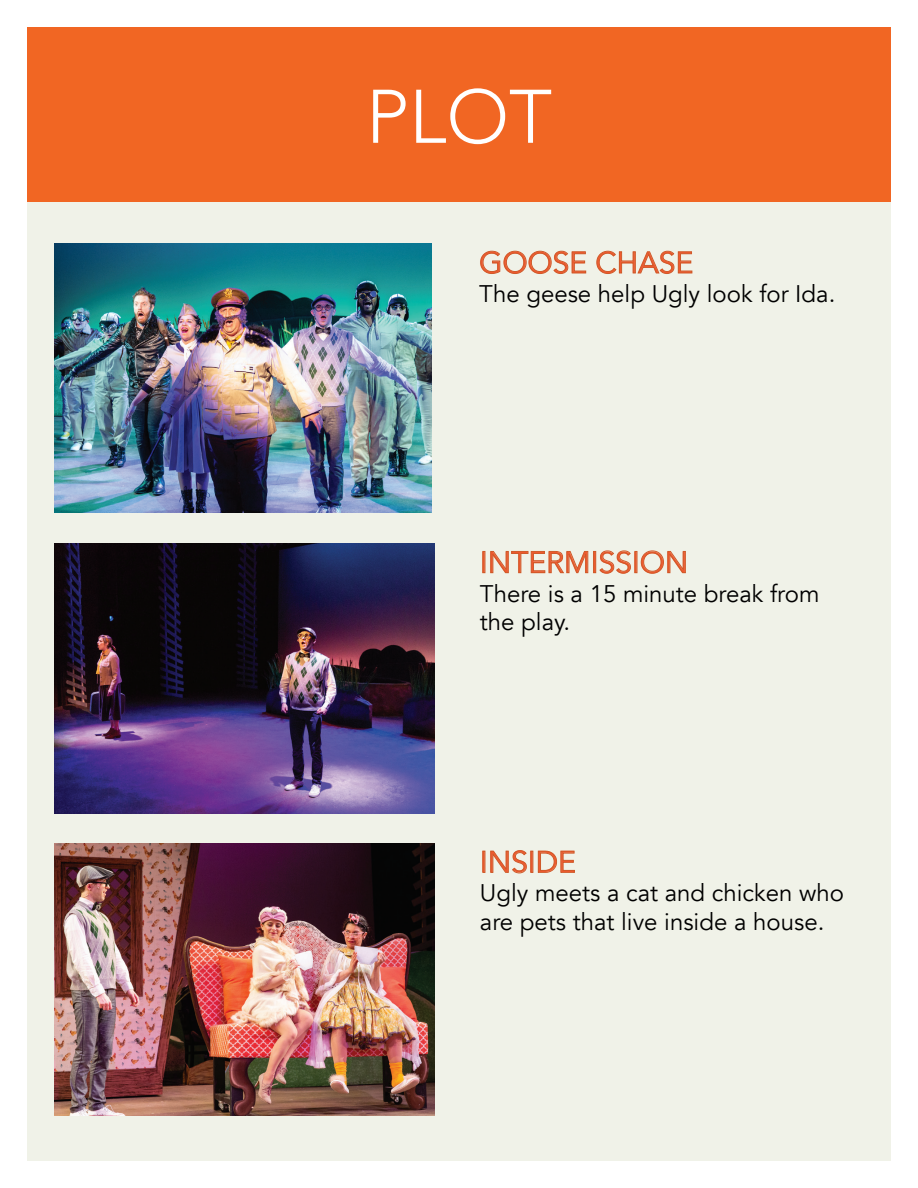
<style>
.page{position:relative;width:918px;height:1188px;background:#fff}
.page>*{position:absolute;margin:0;border:0;box-sizing:border-box;transform-origin:0 0}
.t1{font:300 75px "Avenir";color:#fff}
.t2{font:30px "Avenir";color:#f1592f}
.t3{font:24px/28.8px "Avenir";color:#000}
</style>
<div class="page">
<div style="left:27px;top:27px;width:864px;height:174px;background:#f16623"></div>
<div style="left:27px;top:202px;width:864px;height:959px;background:#f0f2e8"></div>
<svg style="left:480px;top:250px;width:106px;height:24px"></svg>
<svg style="left:596px;top:250px;width:97px;height:24px"></svg>
<img style="left:54px;top:243px;width:378px;height:270px">
<svg style="left:490px;top:551px;width:99px;height:22px"></svg>
<div style="left:594px;top:551px;width:2px;height:22px;border:1px solid #cf5928"></div>
<svg style="left:599px;top:550px;width:32px;height:24px"></svg>
<svg style="left:641px;top:550px;width:45px;height:24px"></svg>
<svg style="left:490px;top:850px;width:37px;height:24px"></svg>
<svg style="left:538px;top:850px;width:37px;height:23px"></svg>
<img style="left:55px;top:843px;width:380px;height:273px">
<img style="left:54px;top:543px;width:380px;height:270px">
<h1 class="t1" style="left:366px;top:73px;width:188px">PLOT</h1>
<p class="t2" style="left:479px;top:245px;width:216px">GOOSE CHASE</p>
<p class="t3" style="left:479px;top:280px;width:358px">The geese help Ugly look for Ida.</p>
<p class="t2" style="left:480px;top:544px;width:210px">INTERMISSION</p>
<p class="t3" style="left:480px;top:579px;width:341px">There is a 15 minute break from the play.</p>
<p class="t2" style="left:480px;top:844px;width:97px">INSIDE</p>
<p class="t3" style="left:480px;top:879px;width:366px">Ugly meets a cat and chicken who are pets that live inside a house.</p>
</div>
